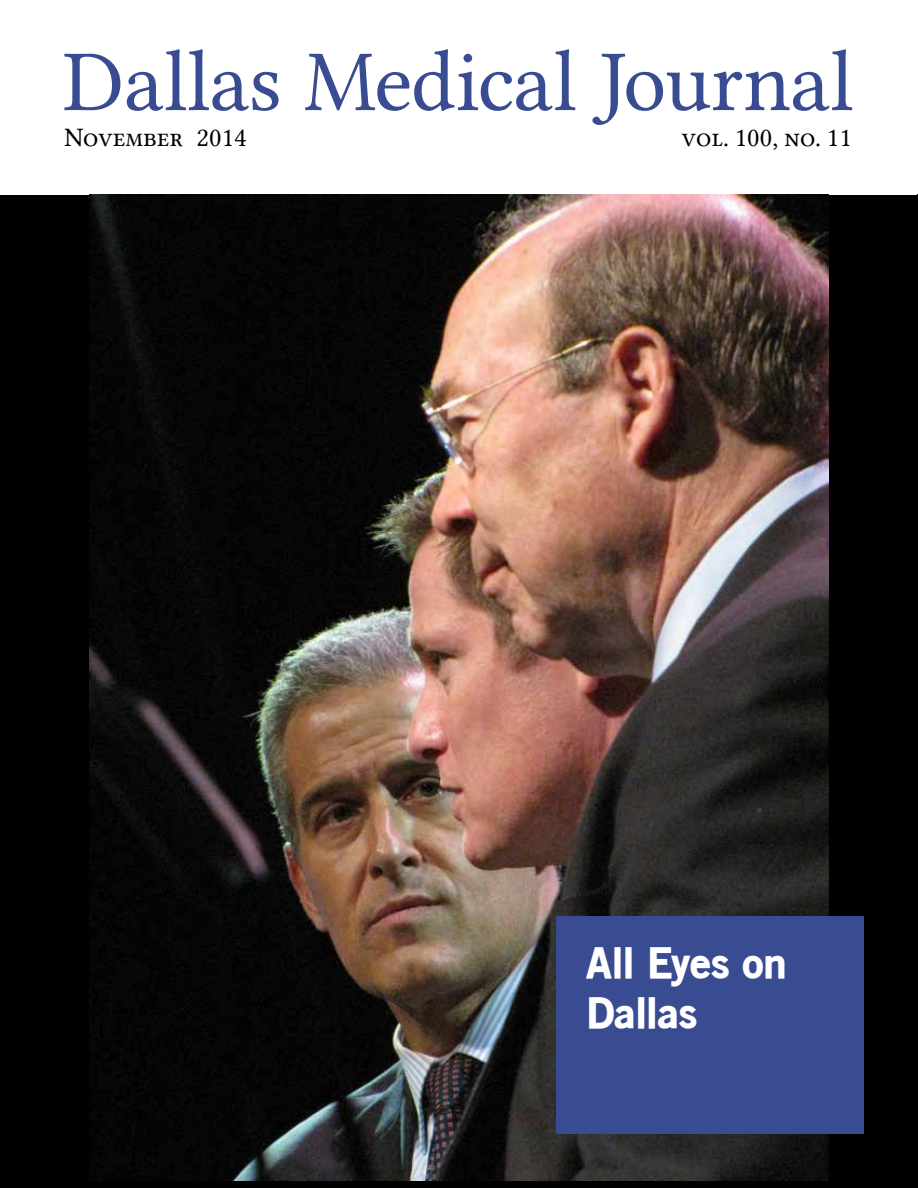
<style>
.page{position:relative;width:918px;height:1188px;background:#fff}
.page>*{position:absolute;margin:0;border:0;box-sizing:border-box;transform-origin:0 0}
.t1{font:87px "Lin Libertine";letter-spacing:-.01em;color:#394c92}
.t2{font:900 42px/50.4px "Old Sans";color:#fff}
.t3{font:27px "Lin Libertine Capitals";color:#000}
</style>
<div class="page">
<div style="left:0;top:195px;width:918px;height:993px;background:#000"></div>
<img style="left:89px;top:195px;width:740px;height:986px">
<div style="left:556px;top:916px;width:308px;height:218px;background:#394c92"></div>
<h1 class="t1" style="left:63px;top:32px;width:792px">Dallas Medical Journal</h1>
<p class="t3" style="left:64px;top:122px;width:184px">November 2014</p>
<p class="t3" style="left:682px;top:122px;width:172px">vol. 100, no. 11</p>
<h2 class="t2" style="left:586px;top:937px;width:202px">All Eyes on<br>Dallas</h2>
</div>
